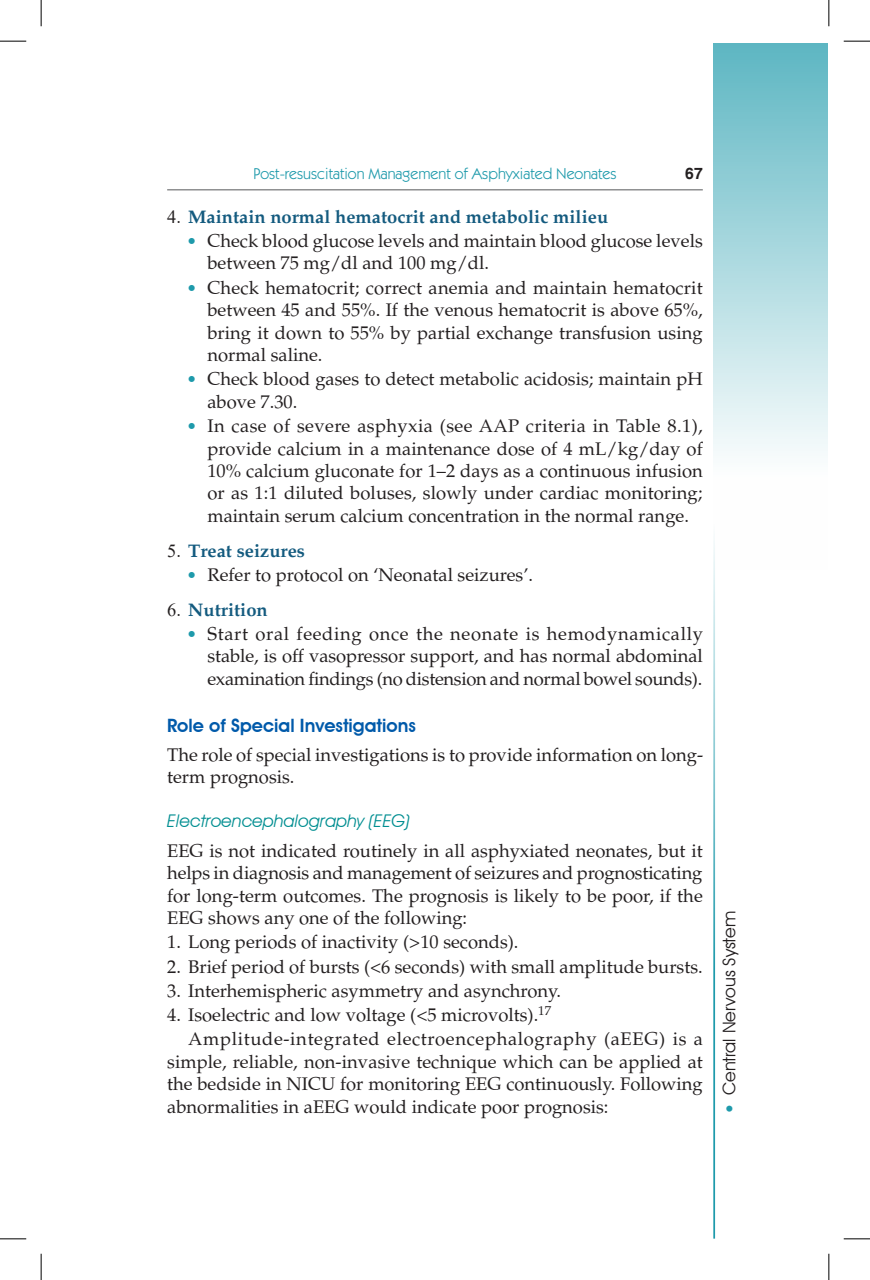
<style>
.page{position:relative;width:870px;height:1280px;background:#fff}
.page>*{position:absolute;margin:0;border:0;box-sizing:border-box;transform-origin:0 0}
.t1{font:18.38px/22.4px "Palatino";color:#231f20;text-align:justify}
.t2{font:18.38px/24.2px "Palatino";letter-spacing:.035em;color:#231f20}
.t3{font:700 18.38px "Palatino";color:#145b7f}
.t4{font:600 18.38px "Avant Garde IT Cby BT";color:#015aaa}
.t5{font:italic 17.5px "Avant Garde IT Cby BT";color:#008e91}
.t6{font:17.5px "Avant Garde IT Cby BT";color:#231f20}
.t7{font:15.75px "Itc Kabel";color:#1e9aab}
.t8{font:700 15.75px "Helvetica";color:#231f20}
.s1{font-family:"Times New Roman";font-weight:400;color:#231f20}
.s2{font-size:17.5px;color:#1e9aab}
.s3{font-family:"Itc Kabel";font-weight:500;color:#1e9aab}
</style>
<div class="page">
<hr style="left:167px;top:189px;width:536px;height:1px;background:#57585a">
<hr style="left:713px;top:523px;width:2px;height:715px;background:#1e9aab">
<div style="left:713px;top:43px;width:114px;height:526px;background:linear-gradient(to bottom,#61b8c4,#fff)"></div>
<svg style="left:0;top:41px;width:26px;height:1px"></svg>
<svg style="left:844px;top:41px;width:26px;height:1px"></svg>
<svg style="left:0;top:1238px;width:26px;height:1px"></svg>
<svg style="left:844px;top:1238px;width:26px;height:1px"></svg>
<svg style="left:41px;top:0;width:1px;height:26px"></svg>
<svg style="left:41px;top:1253px;width:1px;height:26px"></svg>
<svg style="left:828px;top:0;width:1px;height:26px"></svg>
<svg style="left:828px;top:1253px;width:1px;height:26px"></svg>
<p class="t8" style="left:685px;top:163px;width:19px">67</p>
<p class="t7" style="left:253px;top:165px;width:365px">Post-resuscitation Management of Asphyxiated Neonates</p>
<p class="t3" style="left:167px;top:205px;width:443px"><span class="s1">4.</span> Maintain normal hematocrit and metabolic milieu</p>
<p class="t1" style="left:207px;top:230px;width:497px;text-indent:-21px"><span class="s2">•</span> Check blood glucose levels and maintain blood glucose levels between 75 mg/dl and 100 mg/dl.</p>
<p class="t1" style="left:207px;top:276px;width:497px;text-indent:-21px"><span class="s2">•</span> Check hematocrit; correct anemia and maintain hematocrit between 45 and 55%. If the venous hematocrit is above 65%, bring it down to 55% by partial exchange transfusion using normal saline.</p>
<p class="t1" style="left:207px;top:368px;width:497px;text-indent:-21px"><span class="s2">•</span> Check blood gases to detect metabolic acidosis; maintain pH above 7.30.</p>
<p class="t1" style="left:207px;top:415px;width:497px;text-indent:-21px"><span class="s2">•</span> In case of severe asphyxia (see AAP criteria in Table 8.1), provide calcium in a maintenance dose of 4 mL/kg/day of 10% calcium gluconate for 1–2 days as a continuous infusion or as 1:1 diluted boluses, slowly under cardiac monitoring; maintain serum calcium concentration in the normal range.</p>
<p class="t3" style="left:167px;top:539px;width:139px"><span class="s1">5.</span> Treat seizures</p>
<p class="t1" style="left:186px;top:564px;width:348px"><span class="s2">•</span> Refer to protocol on ‘Neonatal seizures’.</p>
<p class="t3" style="left:167px;top:598px;width:102px"><span class="s1">6.</span> Nutrition</p>
<p class="t1" style="left:207px;top:622px;width:497px;text-indent:-21px"><span class="s2">•</span> Start oral feeding once the neonate is hemodynamically stable, is off vasopressor support, and has normal abdominal examination findings (no distension and normal bowel sounds).</p>
<p class="t4" style="left:167px;top:714px;width:250px">Role of Special Investigations</p>
<p class="t1" style="left:167px;top:744px;width:537px;line-height:21.9px">The role of special investigations is to provide information on long&shy;term prognosis.</p>
<p class="t5" style="left:167px;top:810px;width:244px">Electroencephalography (EEG)</p>
<p class="t1" style="left:167px;top:839px;width:537px">EEG is not indicated routinely in all asphyxiated neonates, but it helps in diagnosis and management of seizures and prognosticating for long-term outcomes. The prognosis is likely to be poor, if the EEG shows any one of the following:</p>
<p class="t1" style="left:167px;top:931px;width:353px">1. Long periods of inactivity (&gt;10 seconds).</p>
<p class="t1" style="left:167px;top:955px;width:537px">2. Brief period of bursts (&lt;6 seconds) with small amplitude bursts.</p>
<p class="t1" style="left:167px;top:979px;width:395px">3. Interhemispheric asymmetry and asynchrony.</p>
<p class="t2" style="left:188px;top:1002px;width:516px;text-indent:-21px">4. Isoelectric and low voltage (&lt;5 microvolts).<sup>17<br></sup>Amplitude-integrated electroencephalography (aEEG) is a</p>
<p class="t1" style="left:167px;top:1050px;width:537px">simple, reliable, non-invasive technique which can be applied at the bedside in NICU for monitoring EEG continuously. Following abnormalities in aEEG would indicate poor prognosis:</p>
<p class="t6" style="left:718px;top:1112px;width:203px;rotate:-90deg"><span class="s3">•</span> Central Nervous System</p>
</div>
